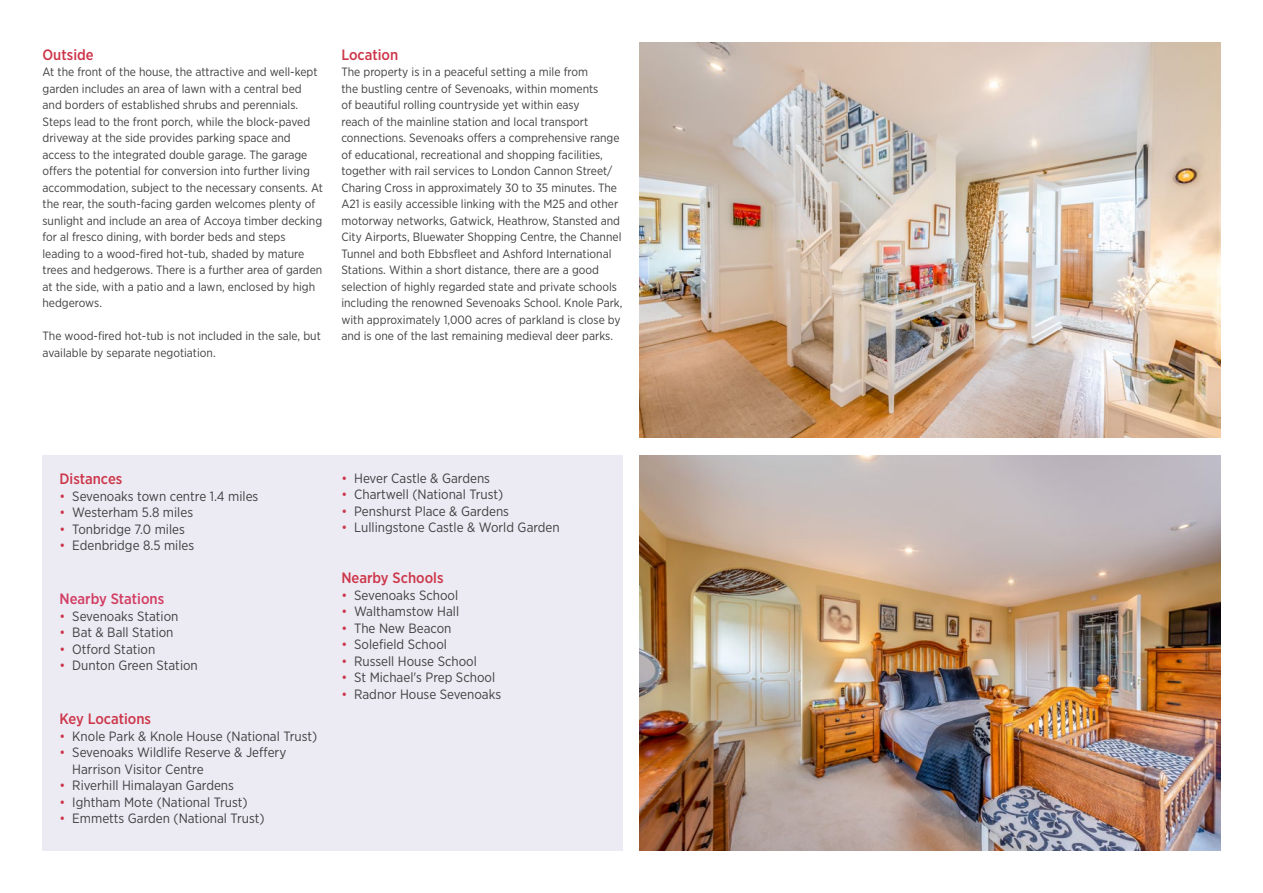
<style>
.page{position:relative;width:1263px;height:893px;background:#fff}
.page>*{position:absolute;margin:0;border:0;box-sizing:border-box;transform-origin:0 0}
.t1{font:500 15px "Gotham Narrow";color:#cd364a}
.t2{font:500 15px "Gotham Narrow";color:#d23d63}
.t3{font:13.5px/16.5px "Gotham Narrow";color:#414042}
.t4{font:12px/16.5px "Gotham Narrow";color:#414042}
.s1{color:#cd364a}
</style>
<div class="page">
<img style="left:640px;top:455px;width:580px;height:395px">
<img style="left:640px;top:43px;width:580px;height:395px">
<div style="left:43px;top:455px;width:580px;height:395px;background:#ecebf3"></div>
<p class="t1" style="left:43px;top:45px;width:53px">Outside</p>
<p class="t4" style="left:43px;top:64px;width:282px">At the front of the house, the attractive and well-kept garden includes an area of lawn with a central bed and borders of established shrubs and perennials.<br>Steps lead to the front porch, while the block-paved driveway at the side provides parking space and access to the integrated double garage. The garage offers the potential for conversion into further living accommodation, subject to the necessary consents. At the rear, the south-facing garden welcomes plenty of sunlight and include an area of Accoya timber decking for al fresco dining, with border beds and steps leading to a wood-fired hot-tub, shaded by mature trees and hedgerows. There is a further area of garden at the side, with a patio and a lawn, enclosed by high hedgerows.</p>
<p class="t4" style="left:43px;top:328px;width:280px">The wood-fired hot-tub is not included in the sale, but available by separate negotiation.</p>
<p class="t1" style="left:341px;top:45px;width:58px">Location</p>
<p class="t4" style="left:341px;top:64px;width:283px">The property is in a peaceful setting a mile from<br>the bustling centre of Sevenoaks, within moments<br>of beautiful rolling countryside yet within easy<br>reach of the mainline station and local transport connections. Sevenoaks offers a comprehensive range of educational, recreational and shopping facilities, together with rail services to London Cannon Street/ Charing Cross in approximately 30 to 35 minutes. The A21 is easily accessible linking with the M25 and other motorway networks, Gatwick, Heathrow, Stansted and City Airports, Bluewater Shopping Centre, the Channel Tunnel and both Ebbsfleet and Ashford International Stations. Within a short distance, there are a good selection of highly regarded state and private schools including the renowned Sevenoaks School. Knole Park, with approximately 1,000 acres of parkland is close by and is one of the last remaining medieval deer parks.</p>
<p class="t1" style="left:60px;top:469px;width:64px">Distances</p>
<p class="t3" style="left:60px;top:487px;width:200px"><span class="s1">•</span> Sevenoaks town centre 1.4 miles</p>
<p class="t3" style="left:60px;top:504px;width:135px"><span class="s1">•</span> Westerham 5.8 miles</p>
<p class="t3" style="left:60px;top:520px;width:127px"><span class="s1">•</span> Tonbridge 7.0 miles</p>
<p class="t3" style="left:60px;top:537px;width:136px"><span class="s1">•</span> Edenbridge 8.5 miles</p>
<p class="t2" style="left:60px;top:589px;width:106px">Nearby Stations</p>
<p class="t3" style="left:60px;top:607px;width:120px"><span class="s1">•</span> Sevenoaks Station</p>
<p class="t3" style="left:60px;top:624px;width:116px"><span class="s1">•</span> Bat &amp; Ball Station</p>
<p class="t3" style="left:60px;top:640px;width:97px"><span class="s1">•</span> Otford Station</p>
<p class="t3" style="left:60px;top:657px;width:140px"><span class="s1">•</span> Dunton Green Station</p>
<p class="t1" style="left:60px;top:709px;width:93px">Key Locations</p>
<p class="t3" style="left:60px;top:727px;width:259px"><span class="s1">•</span> Knole Park &amp; Knole House (National Trust)</p>
<p class="t3" style="left:72px;top:744px;width:215px;text-indent:-13px"><span class="s1">•</span> Sevenoaks Wildlife Reserve &amp; Jeffery<br>Harrison Visitor Centre</p>
<p class="t3" style="left:60px;top:777px;width:176px"><span class="s1">•</span> Riverhill Himalayan Gardens</p>
<p class="t3" style="left:60px;top:793px;width:190px"><span class="s1">•</span> Ightham Mote (National Trust)</p>
<p class="t3" style="left:60px;top:810px;width:206px"><span class="s1">•</span> Emmetts Garden (National Trust)</p>
<p class="t3" style="left:341px;top:469px;width:150px"><span class="s1">•</span> Hever Castle &amp; Gardens</p>
<p class="t3" style="left:341px;top:486px;width:163px"><span class="s1">•</span> Chartwell (National Trust)</p>
<p class="t3" style="left:341px;top:502px;width:169px"><span class="s1">•</span> Penshurst Place &amp; Gardens</p>
<p class="t3" style="left:341px;top:519px;width:220px"><span class="s1">•</span> Lullingstone Castle &amp; World Garden</p>
<p class="t1" style="left:341px;top:568px;width:104px">Nearby Schools</p>
<p class="t3" style="left:341px;top:587px;width:118px"><span class="s1">•</span> Sevenoaks School</p>
<p class="t3" style="left:341px;top:603px;width:119px"><span class="s1">•</span> Walthamstow Hall</p>
<p class="t3" style="left:341px;top:619px;width:112px"><span class="s1">•</span> The New Beacon</p>
<p class="t3" style="left:341px;top:636px;width:107px"><span class="s1">•</span> Solefield School</p>
<p class="t3" style="left:341px;top:652px;width:137px"><span class="s1">•</span> Russell House School</p>
<p class="t3" style="left:341px;top:669px;width:155px"><span class="s1">•</span> St Michael's Prep School</p>
<p class="t3" style="left:341px;top:685px;width:161px"><span class="s1">•</span> Radnor House Sevenoaks</p>
</div>
